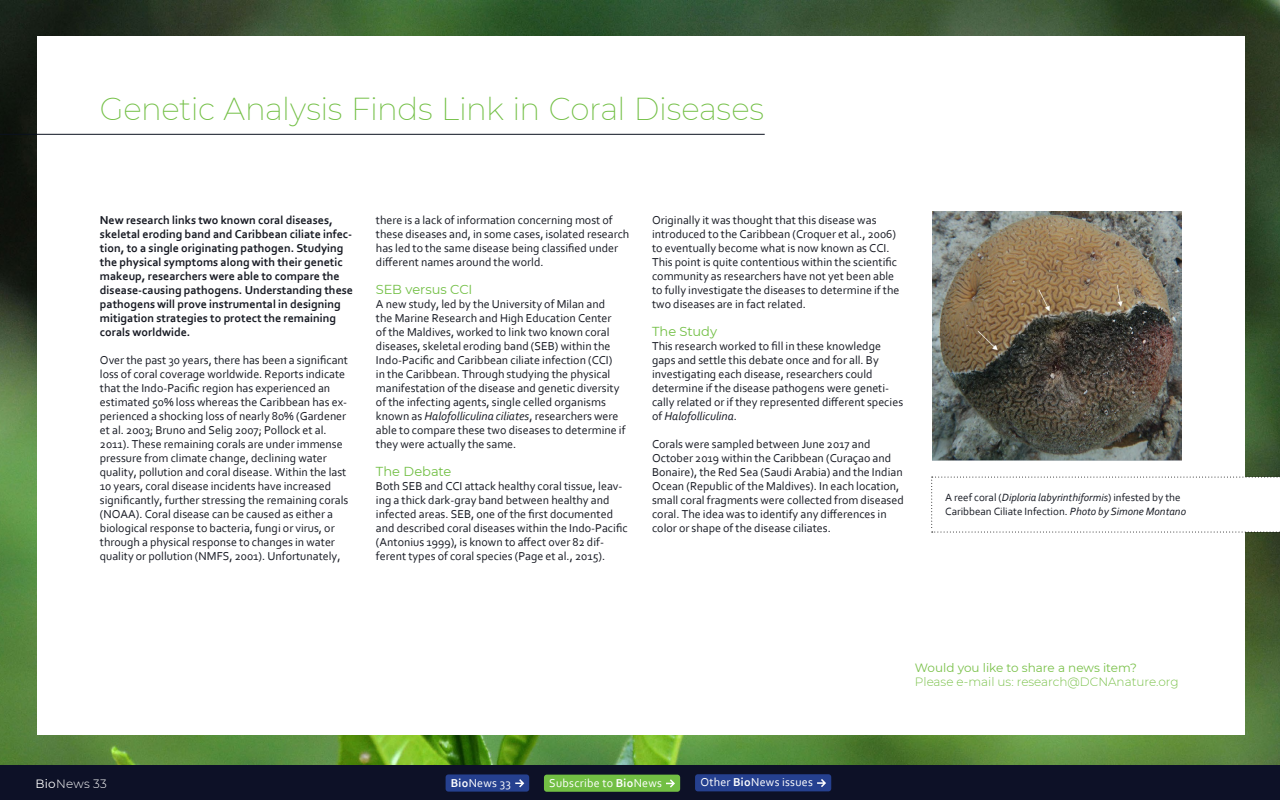
<style>
.page{position:relative;width:1280px;height:800px;background:#fff}
.page>*{position:absolute;margin:0;border:0;box-sizing:border-box;transform-origin:0 0}
.t1{font:200 31px "Montserrat";letter-spacing:-.015em;color:#72bf44}
.t2{font:13px "Montserrat";letter-spacing:-.005em;color:#72bf44}
.t3{font:12px/14px "Corbel";color:#171a23}
.t4{font:700 12px/14px "Corbel";color:#171a23}
.t5{font:12px "Montserrat";color:#7ac14a}
.t6{font:12px "Corbel";letter-spacing:.02em;color:#fff}
.t7{font:300 12px "Montserrat";color:#7ac14a}
.t8{font:300 12px "Montserrat";letter-spacing:.02em;color:#fff}
.t9{font:11px/14px "Corbel";color:#171a23}
.s1{font-style:italic}
.s2{font-weight:400}
.s3{font-weight:700}
</style>
<div class="page">
<img style="left:0;top:0;width:1280px;height:765px">
<div style="left:37px;top:36px;width:1208px;height:699px;background:#fff"></div>
<div style="left:0;top:765px;width:1280px;height:35px;background:#0d1127"></div>
<hr style="left:0;top:134px;width:765px;height:1px;background:#0b111e">
<img style="left:932px;top:211px;width:249px;height:249px">
<svg style="left:931px;top:477px;width:349px;height:56px"></svg>
<div style="left:695px;top:774px;width:136px;height:17px;background:#25408f;border-radius:3px"></div>
<svg style="left:817px;top:779px;width:9px;height:8px"></svg>
<div style="left:544px;top:775px;width:136px;height:17px;background:#72bf44;border-radius:3px"></div>
<svg style="left:666px;top:779px;width:9px;height:9px"></svg>
<div style="left:446px;top:774px;width:83px;height:18px;background:#25408f;border-radius:3px"></div>
<svg style="left:515px;top:779px;width:9px;height:8px"></svg>
<h1 class="t1" style="left:100px;top:88px;width:666px">Genetic Analysis Finds Link in Coral Diseases</h1>
<p class="t4" style="left:100px;top:213px;width:255px">New research links two known coral diseases, skeletal eroding band and Caribbean ciliate infec&shy;tion, to a single originating pathogen. Studying the physical symptoms along with their genetic makeup, researchers were able to compare the disease-causing pathogens. Understanding these pathogens will prove instrumental in designing mitigation strategies to protect the remaining corals worldwide.</p>
<p class="t3" style="left:100px;top:353px;width:250px">Over the past 30 years, there has been a significant loss of coral coverage worldwide. Reports indicate that the Indo-Pacific region has experienced an estimated 50% loss whereas the Caribbean has ex&shy;perienced a shocking loss of nearly 80% (Gardener et al. 2003; Bruno and Selig 2007; Pollock et al.<br>2011). These remaining corals are under immense pressure from climate change, declining water quality, pollution and coral disease. Within the last 10 years, coral disease incidents have increased significantly, further stressing the remaining corals (NOAA). Coral disease can be caused as either a biological response to bacteria, fungi or virus, or through a physical response to changes in water quality or pollution (NMFS, 2001). Unfortunately,</p>
<p class="t3" style="left:376px;top:213px;width:255px">there is a lack of information concerning most of these diseases and, in some cases, isolated research has led to the same disease being classified under different names around the world.</p>
<p class="t2" style="left:376px;top:280px;width:98px">SEB versus CCI</p>
<p class="t3" style="left:376px;top:297px;width:251px">A new study, led by the University of Milan and<br>the Marine Research and High Education Center<br>of the Maldives, worked to link two known coral diseases, skeletal eroding band (SEB) within the Indo-Pacific and Caribbean ciliate infection (CCI)<br>in the Caribbean. Through studying the physical manifestation of the disease and genetic diversity of the infecting agents, single celled organisms known as <span class="s1">Halofolliculina ciliates</span>, researchers were able to compare these two diseases to determine if they were actually the same.</p>
<p class="t2" style="left:376px;top:462px;width:77px">The Debate</p>
<p class="t3" style="left:376px;top:479px;width:253px">Both SEB and CCI attack healthy coral tissue, leav&shy;ing a thick dark-gray band between healthy and infected areas. SEB, one of the first documented and described coral diseases within the Indo-Pacific (Antonius 1999), is known to affect over 82 dif&shy;ferent types of coral species (Page et al., 2015).</p>
<p class="t3" style="left:652px;top:213px;width:249px">Originally it was thought that this disease was introduced to the Caribbean (Croquer et al., 2006) to eventually become what is now known as CCI.<br>This point is quite contentious within the scientific community as researchers have not yet been able to fully investigate the diseases to determine if the two diseases are in fact related.</p>
<p class="t2" style="left:652px;top:322px;width:67px">The Study</p>
<p class="t3" style="left:652px;top:339px;width:253px">This research worked to fill in these knowledge gaps and settle this debate once and for all. By investigating each disease, researchers could determine if the disease pathogens were geneti&shy;cally related or if they represented different species of <span class="s1">Halofolliculina</span>.</p>
<p class="t3" style="left:652px;top:437px;width:253px">Corals were sampled between June 2017 and October 2019 within the Caribbean (Curaçao and Bonaire), the Red Sea (Saudi Arabia) and the Indian Ocean (Republic of the Maldives). In each location, small coral fragments were collected from diseased coral. The idea was to identify any differences in color or shape of the disease ciliates.</p>
<p class="t9" style="left:945px;top:490px;width:242px">A reef coral (<span class="s1">Diploria labyrinthiformis</span>) infested by the<br>Caribbean Ciliate Infection. <span class="s1">Photo by Simone Montano</span></p>
<p class="t8" style="left:36px;top:776px;width:73px"><span class="s2">Bio</span>News 33</p>
<p class="t6" style="left:451px;top:775px;width:62px"><span class="s3">Bio</span>News 33</p>
<p class="t6" style="left:549px;top:775px;width:114px">Subscribe to <span class="s3">Bio</span>News</p>
<p class="t6" style="left:700px;top:775px;width:114px">Other <span class="s3">Bio</span>News issues</p>
<p class="t5" style="left:915px;top:659px;width:224px">Would you like to share a news item?</p>
<p class="t7" style="left:915px;top:674px;width:265px">Please e-mail us: research@DCNAnature.org</p>
<p class="t5" style="left:922px;top:673px;width:224px">Would you like to hare a news item?</p>
</div>
